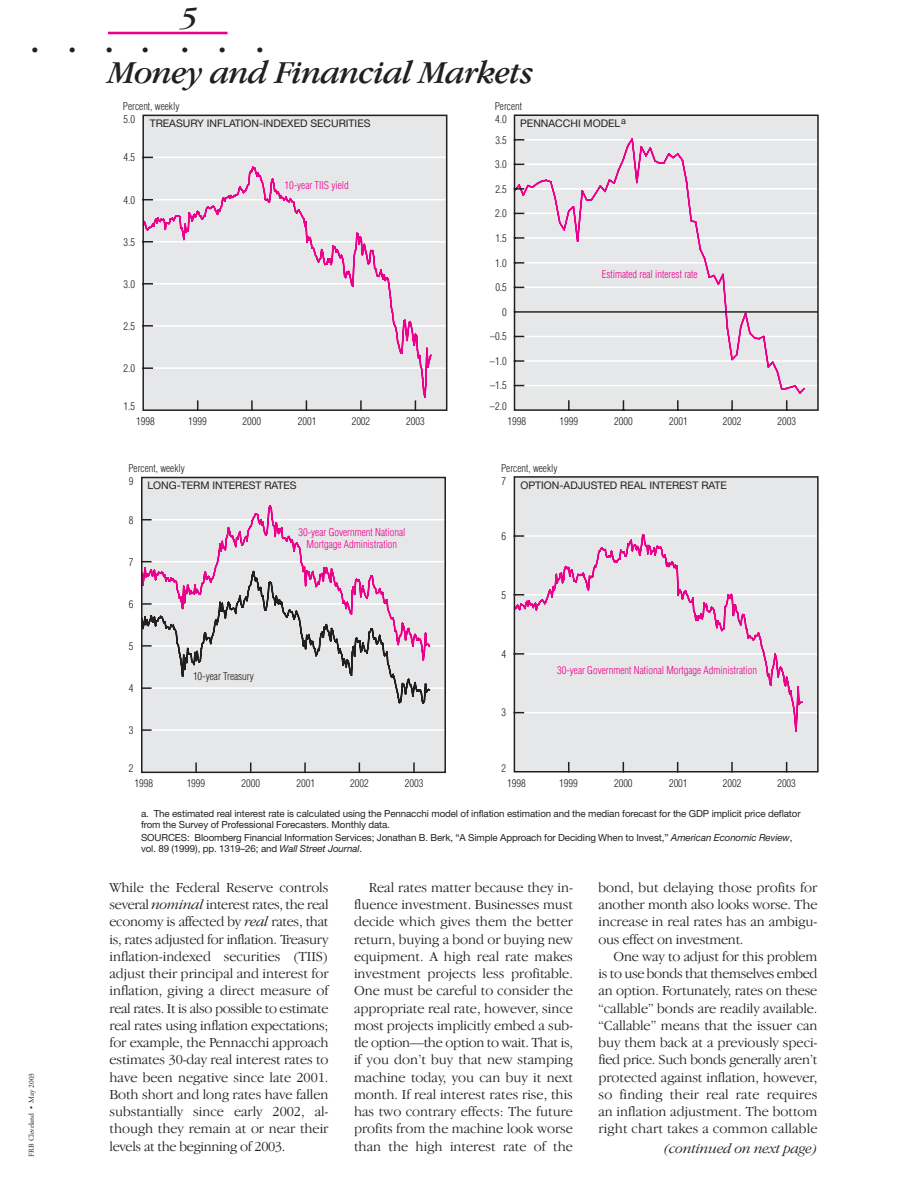
<style>
.page{position:relative;width:918px;height:1188px;background:#fff}
.page>*{position:absolute;margin:0;border:0;box-sizing:border-box;transform-origin:0 0}
.t1{font:italic 33px "Garamond IT Cby BT";letter-spacing:-.02em;color:#231f1f}
.t2{font:italic 30px "Garamond IT Cby BT";color:#231f1f}
.t3{font:18px "Adobe Garamond";color:#231f1f}
.t4{font:300 14.25px/17.2px "Garamond IT Cby BT";color:#231f1f;text-align:justify}
.t5{font:italic 300 14.25px "Garamond IT Cby BT";letter-spacing:-.01em;color:#231f1f}
.t6{font:300 condensed 10.5px "Helvetica";color:#231f1f}
.t7{font:300 condensed 10.5px/11.4px "Helvetica";color:#ed008b;text-align:center}
.t8{font:10.5px "Helvetica Neue";color:#231f1f}
.t9{font:9.75px/11.2px "Helvetica Neue";letter-spacing:-.01em;color:#231f1f}
.t10{font:7.5px "Adobe Garamond";letter-spacing:-.005em;color:#231f1f}
.s1{font-style:italic}
</style>
<div class="page">
<hr style="left:108px;top:32px;width:120px;height:2px;background:#ed008b">
<svg style="left:513px;top:114px;width:306px;height:297px;background:#e2dfe2"></svg>
<div style="left:142px;top:477px;width:303px;height:295px;background:#e6e7e8"></div>
<hr style="left:142px;top:729px;width:303px;height:2px;background:#fff">
<hr style="left:142px;top:687px;width:303px;height:2px;background:#fff">
<hr style="left:142px;top:645px;width:303px;height:2px;background:#fff">
<hr style="left:142px;top:603px;width:303px;height:2px;background:#fff">
<hr style="left:142px;top:561px;width:303px;height:1px;background:#fff">
<hr style="left:142px;top:519px;width:303px;height:2px;background:#fff">
<svg style="left:195px;top:763px;width:2px;height:7px"></svg>
<svg style="left:304px;top:763px;width:2px;height:7px"></svg>
<svg style="left:413px;top:763px;width:2px;height:7px"></svg>
<svg style="left:144px;top:505px;width:287px;height:65px"></svg>
<div style="left:141px;top:477px;width:305px;height:296px;border:2px solid #231f1f"></div>
<svg style="left:142px;top:729px;width:9px;height:2px"></svg>
<svg style="left:141px;top:570px;width:290px;height:135px"></svg>
<svg style="left:142px;top:519px;width:9px;height:2px"></svg>
<svg style="left:513px;top:476px;width:306px;height:297px;background:#e2dde1"></svg>
<svg style="left:142px;top:114px;width:306px;height:297px;background:#e2dde1"></svg>
<h2 class="t2" style="left:182px;top:6px;width:18px">5</h2>
<p class="t3" style="left:32px;top:43px;width:46px">• •</p>
<p class="t3" style="left:106px;top:43px;width:44px">• •</p>
<p class="t3" style="left:181px;top:43px;width:46px">• •</p>
<p class="t3" style="left:256px;top:43px;width:8px">•</p>
<h1 class="t1" style="left:109px;top:60px;width:426px">Money and Financial Markets</h1>
<p class="t10" style="left:28px;top:1156px;width:85px;rotate:-90deg">FRB Cleveland • May 2003</p>
<p class="t6" style="left:123px;top:102px;width:58px">Percent, weekly</p>
<p class="t6" style="left:123px;top:115px;width:13px">5.0</p>
<p class="t6" style="left:124px;top:153px;width:13px">4.5</p>
<p class="t6" style="left:123px;top:196px;width:13px">4.0</p>
<p class="t6" style="left:124px;top:238px;width:13px">3.5</p>
<p class="t6" style="left:123px;top:280px;width:13px">3.0</p>
<p class="t6" style="left:124px;top:322px;width:13px">2.5</p>
<p class="t6" style="left:123px;top:364px;width:13px">2.0</p>
<p class="t6" style="left:124px;top:402px;width:13px">1.5</p>
<p class="t8" style="left:150px;top:120px;width:222px">TREASURY INFLATION-INDEXED SECURITIES</p>
<p class="t7" style="left:284px;top:180px;width:66px">10-year TIIS yield</p>
<p class="t6" style="left:136px;top:417px;width:20px">1998</p>
<p class="t6" style="left:188px;top:417px;width:20px">1999</p>
<p class="t6" style="left:243px;top:417px;width:20px">2000</p>
<p class="t6" style="left:298px;top:417px;width:20px">2001</p>
<p class="t6" style="left:352px;top:417px;width:20px">2002</p>
<p class="t6" style="left:406px;top:417px;width:20px">2003</p>
<p class="t6" style="left:128px;top:465px;width:58px">Percent, weekly</p>
<p class="t8" style="left:147px;top:482px;width:151px">LONG-TERM INTEREST RATES</p>
<p class="t6" style="left:129px;top:477px;width:6px">9</p>
<p class="t6" style="left:129px;top:516px;width:6px">8</p>
<p class="t6" style="left:129px;top:558px;width:6px">7</p>
<p class="t6" style="left:129px;top:600px;width:6px">6</p>
<p class="t6" style="left:129px;top:642px;width:6px">5</p>
<p class="t6" style="left:129px;top:684px;width:6px">4</p>
<p class="t6" style="left:129px;top:726px;width:6px">3</p>
<p class="t6" style="left:129px;top:764px;width:6px">2</p>
<p class="t7" style="left:298px;top:528px;width:109px">30-year Government National<br>Mortgage Administration</p>
<p class="t6" style="left:193px;top:672px;width:63px">10-year Treasury</p>
<p class="t6" style="left:135px;top:779px;width:20px">1998</p>
<p class="t6" style="left:187px;top:779px;width:20px">1999</p>
<p class="t6" style="left:241px;top:779px;width:20px">2000</p>
<p class="t6" style="left:296px;top:779px;width:20px">2001</p>
<p class="t6" style="left:350px;top:779px;width:20px">2002</p>
<p class="t6" style="left:405px;top:779px;width:20px">2003</p>
<p class="t6" style="left:495px;top:102px;width:29px">Percent</p>
<p class="t8" style="left:520px;top:120px;width:107px">PENNACCHI MODEL<sup>a</sup></p>
<p class="t6" style="left:495px;top:115px;width:13px">4.0</p>
<p class="t6" style="left:495px;top:136px;width:13px">3.5</p>
<p class="t6" style="left:495px;top:160px;width:13px">3.0</p>
<p class="t6" style="left:495px;top:185px;width:13px">2.5</p>
<p class="t6" style="left:495px;top:209px;width:13px">2.0</p>
<p class="t6" style="left:495px;top:234px;width:13px">1.5</p>
<p class="t6" style="left:495px;top:259px;width:13px">1.0</p>
<p class="t6" style="left:495px;top:283px;width:13px">0.5</p>
<p class="t6" style="left:502px;top:308px;width:6px">0</p>
<p class="t6" style="left:490px;top:332px;width:18px">–0.5</p>
<p class="t6" style="left:490px;top:357px;width:18px">–1.0</p>
<p class="t6" style="left:490px;top:382px;width:18px">–1.5</p>
<p class="t6" style="left:490px;top:402px;width:18px">–2.0</p>
<p class="t7" style="left:602px;top:269px;width:97px">Estimated real interest rate</p>
<p class="t6" style="left:507px;top:417px;width:20px">1998</p>
<p class="t6" style="left:559px;top:417px;width:20px">1999</p>
<p class="t6" style="left:614px;top:417px;width:20px">2000</p>
<p class="t6" style="left:669px;top:417px;width:20px">2001</p>
<p class="t6" style="left:723px;top:417px;width:20px">2002</p>
<p class="t6" style="left:777px;top:417px;width:20px">2003</p>
<p class="t6" style="left:501px;top:464px;width:58px">Percent, weekly</p>
<p class="t8" style="left:520px;top:481px;width:208px">OPTION-ADJUSTED REAL INTEREST RATE</p>
<p class="t6" style="left:501px;top:477px;width:6px">7</p>
<p class="t6" style="left:501px;top:532px;width:6px">6</p>
<p class="t6" style="left:501px;top:591px;width:6px">5</p>
<p class="t6" style="left:501px;top:650px;width:6px">4</p>
<p class="t6" style="left:501px;top:709px;width:6px">3</p>
<p class="t6" style="left:502px;top:764px;width:6px">2</p>
<p class="t7" style="left:557px;top:665px;width:202px">30-year Government National Mortgage Administration</p>
<p class="t6" style="left:507px;top:779px;width:20px">1998</p>
<p class="t6" style="left:559px;top:779px;width:20px">1999</p>
<p class="t6" style="left:614px;top:779px;width:20px">2000</p>
<p class="t6" style="left:669px;top:779px;width:20px">2001</p>
<p class="t6" style="left:723px;top:779px;width:20px">2002</p>
<p class="t6" style="left:777px;top:779px;width:20px">2003</p>
<p class="t9" style="left:141px;top:809px;width:661px">a. The estimated real interest rate is calculated using the Pennacchi model of inflation estimation and the median forecast for the GDP implicit price deflator from the Survey of Professional Forecasters. Monthly data.</p>
<p class="t9" style="left:141px;top:833px;width:653px">SOURCES: Bloomberg Financial Information Services; Jonathan B. Berk, “A Simple Approach for Deciding When to Invest,” <span class="s1">American Economic Review</span>, vol. 89 (1999), pp. 1319–26; and <span class="s1">Wall Street Journal</span>.</p>
<p class="t4" style="left:110px;top:880px;width:221px">While the Federal Reserve controls several <span class="s1">nominal</span> interest rates, the real economy is affected by <span class="s1">real</span> rates, that is, rates adjusted for inflation. Treasury inflation-indexed securities (TIIS) adjust their principal and interest for inflation, giving a direct measure of real rates. It is also possible to estimate real rates using inflation expectations; for example, the Pennacchi approach estimates 30-day real interest rates to have been negative since late 2001.<br>Both short and long rates have fallen substantially since early 2002, al&shy;though they remain at or near their levels at the beginning of 2003.</p>
<p class="t4" style="left:354px;top:880px;width:221px;text-indent:15px">Real rates matter because they in&shy;fluence investment. Businesses must decide which gives them the better return, buying a bond or buying new equipment. A high real rate makes investment projects less profitable.<br>One must be careful to consider the appropriate real rate, however, since most projects implicitly embed a sub&shy;tle option—the option to wait. That is, if you don’t buy that new stamping machine today, you can buy it next month. If real interest rates rise, this has two contrary effects: The future profits from the machine look worse than the high interest rate of the</p>
<p class="t4" style="left:599px;top:880px;width:220px">bond, but delaying those profits for another month also looks worse. The increase in real rates has an ambigu&shy;ous effect on investment.</p>
<p class="t4" style="left:599px;top:949px;width:221px;text-indent:15px">One way to adjust for this problem is to use bonds that themselves embed an option. Fortunately, rates on these “callable” bonds are readily available. “Callable” means that the issuer can buy them back at a previously speci&shy;fied price. Such bonds generally aren’t protected against inflation, however, so finding their real rate requires an inflation adjustment. The bottom right chart takes a common callable</p>
<p class="t5" style="left:664px;top:1143px;width:155px">(continued on next page)</p>
</div>
